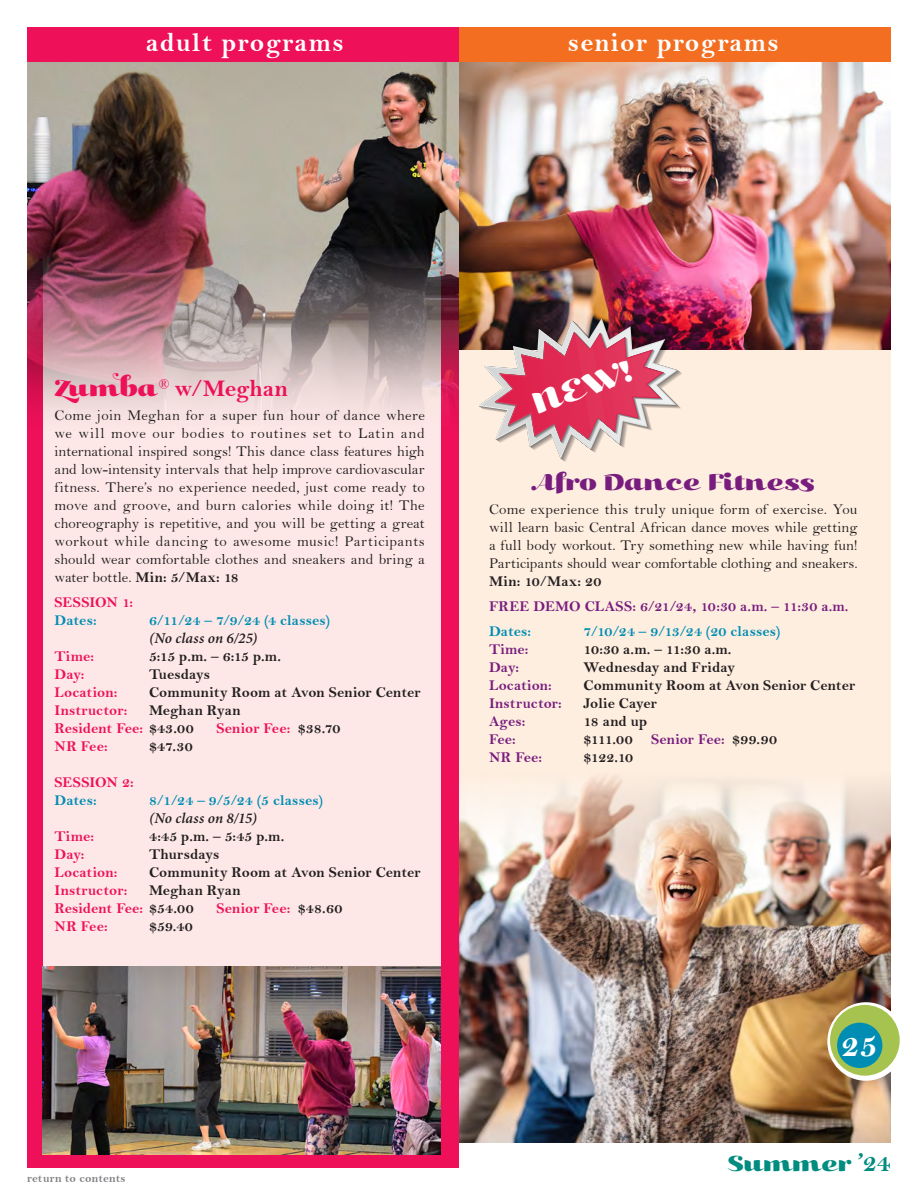
<style>
.page{position:relative;width:918px;height:1188px;background:#fff}
.page>*{position:absolute;margin:0;border:0;box-sizing:border-box;transform-origin:0 0}
.t1{font:36.15px "Kari Display Pro";color:#fff}
.t2{font:34.35px "Bell MT Bold";color:#fff}
.t3{font:27px "Bell MT Bold";letter-spacing:.05em;color:#fff}
.t4{font:27px "Kari Display Pro";letter-spacing:.01em;color:#781d7d}
.t5{font:25.8px "Kari Display Pro";letter-spacing:.02em;color:#008c7f}
.t6{font:24px "Bell MT Bold";letter-spacing:-.005em;color:#ee1059}
.t7{font:15px/18px "Bell";color:#231f20;text-align:justify}
.t8{font:15px/18px "Bell MT Bold";letter-spacing:.005em;color:#231f20}
.t9{font:15px "Bell MT Bold";letter-spacing:.005em;color:#ee1059}
.t10{font:15px "Bell MT Bold";letter-spacing:.015em;color:#008db3}
.t11{font:15px "Bell MT Bold";letter-spacing:.01em;color:#781d7d}
.t12{font:italic 600 15px "Minion Pro";letter-spacing:.01em;color:#231f20}
.t13{font:15px "Bell MT Bold";letter-spacing:.025em;color:#231f20}
.t14{font:12px "Bell MT Bold";letter-spacing:.015em;color:#808285}
.s1{font-family:"Kari Display Pro";font-size:27px}
.s2{font-family:"Bell MT Bold"}
.s3{color:#ee1059}
.s4{color:#231f20}
.s5{color:#781d7d}
.s6{font-family:"Bell MT Bold";font-size:26.55px}
</style>
<div class="page">
<div style="left:459px;top:27px;width:432px;height:36px;background:#f36e21"></div>
<div style="left:459px;top:349px;width:432px;height:794px;background:#feeee0"></div>
<div style="left:27px;top:120px;width:432px;height:1048px;background:#ee1059"></div>
<div style="left:43px;top:150px;width:398px;height:1003px;background:#fde8e7"></div>
<div style="left:27px;top:27px;width:432px;height:36px;background:#ee1059"></div>
<img style="left:27px;top:63px;width:432px;height:347px">
<img style="left:43px;top:966px;width:398px;height:189px">
<img style="left:459px;top:62px;width:432px;height:287px">
<svg style="left:478px;top:318px;width:205px;height:144px"></svg>
<img style="left:459px;top:776px;width:432px;height:367px">
<svg style="left:827px;top:1002px;width:78px;height:79px"></svg>
<div style="left:830px;top:1005px;width:70px;height:71px;background:#a7c34f;border-radius:50%"></div>
<div style="left:837px;top:1023px;width:45px;height:45px;background:#008db3;border-radius:50%"></div>
<h3 class="t3" style="left:146px;top:26px;width:199px">adult programs</h3>
<h3 class="t3" style="left:568px;top:26px;width:212px">senior programs</h3>
<h3 class="t6" style="left:55px;top:374px;width:235px"><span class="s1">Zumba</span><sup>®</sup> w/Meghan</h3>
<p class="t7" style="left:55px;top:406px;width:372px">Come join Meghan for a super fun hour of dance where we will move our bodies to routines set to Latin and international inspired songs! This dance class features high and low-intensity intervals that help improve cardiovascular fitness. There’s no experience needed, just come ready to move and groove, and burn calories while doing it! The choreography is repetitive, and you will be getting a great workout while dancing to awesome music! Participants should wear comfortable clothes and sneakers and bring a water bottle. <span class="s2">Min: 5/Max: 18</span></p>
<p class="t9" style="left:55px;top:593px;width:80px">SESSION 1:</p>
<p class="t10" style="left:55px;top:611px;width:44px">Dates:</p>
<p class="t10" style="left:149px;top:611px;width:183px">6/11/24 – 7/9/24 (4 classes)</p>
<p class="t12" style="left:149px;top:628px;width:110px">(No class on 6/25)</p>
<p class="t9" style="left:55px;top:647px;width:41px">Time:</p>
<p class="t8" style="left:149px;top:647px;width:134px">5:15 p.m. – 6:15 p.m.</p>
<p class="t9" style="left:55px;top:665px;width:31px">Day:</p>
<p class="t8" style="left:149px;top:665px;width:63px">Tuesdays</p>
<p class="t9" style="left:55px;top:683px;width:64px">Location:</p>
<p class="t8" style="left:149px;top:683px;width:273px">Community Room at Avon Senior Center</p>
<p class="t9" style="left:55px;top:701px;width:74px">Instructor:</p>
<p class="t8" style="left:55px;top:701px;width:188px;text-indent:94px">Meghan Ryan<br><span class="s3">Resident Fee:</span> $43.00</p>
<p class="t9" style="left:217px;top:719px;width:125px">Senior Fee: <span class="s4">$38.70</span></p>
<p class="t9" style="left:55px;top:737px;width:55px">NR Fee:</p>
<p class="t8" style="left:149px;top:737px;width:45px">$47.30</p>
<p class="t9" style="left:55px;top:773px;width:81px">SESSION 2:</p>
<p class="t10" style="left:55px;top:791px;width:44px">Dates:</p>
<p class="t10" style="left:149px;top:791px;width:175px">8/1/24 – 9/5/24 (5 classes)</p>
<p class="t12" style="left:149px;top:808px;width:109px">(No class on 8/15)</p>
<p class="t9" style="left:55px;top:827px;width:41px">Time:</p>
<p class="t8" style="left:149px;top:827px;width:137px">4:45 p.m. – 5:45 p.m.</p>
<p class="t9" style="left:55px;top:845px;width:31px">Day:</p>
<p class="t8" style="left:149px;top:845px;width:72px">Thursdays</p>
<p class="t9" style="left:55px;top:863px;width:64px">Location:</p>
<p class="t8" style="left:149px;top:863px;width:273px">Community Room at Avon Senior Center</p>
<p class="t9" style="left:55px;top:881px;width:74px">Instructor:</p>
<p class="t8" style="left:55px;top:881px;width:188px;text-indent:94px">Meghan Ryan<br><span class="s3">Resident Fee:</span> $54.00</p>
<p class="t9" style="left:217px;top:899px;width:127px">Senior Fee: <span class="s4">$48.60</span></p>
<p class="t9" style="left:55px;top:917px;width:55px">NR Fee:</p>
<p class="t8" style="left:149px;top:917px;width:45px">$59.40</p>
<p class="t14" style="left:27px;top:1171px;width:100px">return to contents</p>
<h1 class="t1" style="left:526px;top:381px;width:105px;rotate:-19deg">NEW!</h1>
<h3 class="t4" style="left:532px;top:464px;width:285px">Afro Dance Fitness</h3>
<p class="t7" style="left:489px;top:501px;width:370px">Come experience this truly unique form of exercise. You will learn basic Central African dance moves while getting a full body workout. Try something new while having fun!<br>Participants should wear comfortable clothing and sneakers.</p>
<p class="t13" style="left:489px;top:573px;width:114px">Min: 10/Max: 20</p>
<p class="t11" style="left:489px;top:597px;width:361px">FREE DEMO CLASS: 6/21/24, 10:30 a.m. – 11:30 a.m.</p>
<p class="t10" style="left:489px;top:622px;width:44px">Dates:</p>
<p class="t10" style="left:584px;top:622px;width:198px">7/10/24 – 9/13/24 (20 classes)</p>
<p class="t11" style="left:489px;top:640px;width:41px">Time:</p>
<p class="t8" style="left:584px;top:640px;width:150px">10:30 a.m. – 11:30 a.m.</p>
<p class="t11" style="left:489px;top:658px;width:31px">Day:</p>
<p class="t8" style="left:584px;top:658px;width:153px">Wednesday and Friday</p>
<p class="t11" style="left:489px;top:676px;width:64px">Location:</p>
<p class="t8" style="left:584px;top:676px;width:273px">Community Room at Avon Senior Center</p>
<p class="t11" style="left:489px;top:694px;width:74px">Instructor:</p>
<p class="t8" style="left:584px;top:694px;width:75px">Jolie Cayer</p>
<p class="t11" style="left:489px;top:712px;width:38px">Ages:</p>
<p class="t8" style="left:584px;top:712px;width:65px">18 and up</p>
<p class="t11" style="left:489px;top:730px;width:28px">Fee:</p>
<p class="t8" style="left:584px;top:730px;width:195px">$111.00 <span class="s5">Senior Fee:</span> $99.90</p>
<p class="t11" style="left:489px;top:748px;width:55px">NR Fee:</p>
<p class="t8" style="left:584px;top:748px;width:51px">$122.10</p>
<h2 class="t2" style="left:841px;top:1025px;width:38px">25</h2>
<h3 class="t5" style="left:728px;top:1146px;width:165px">Summer <span class="s6">’24</span></h3>
</div>
